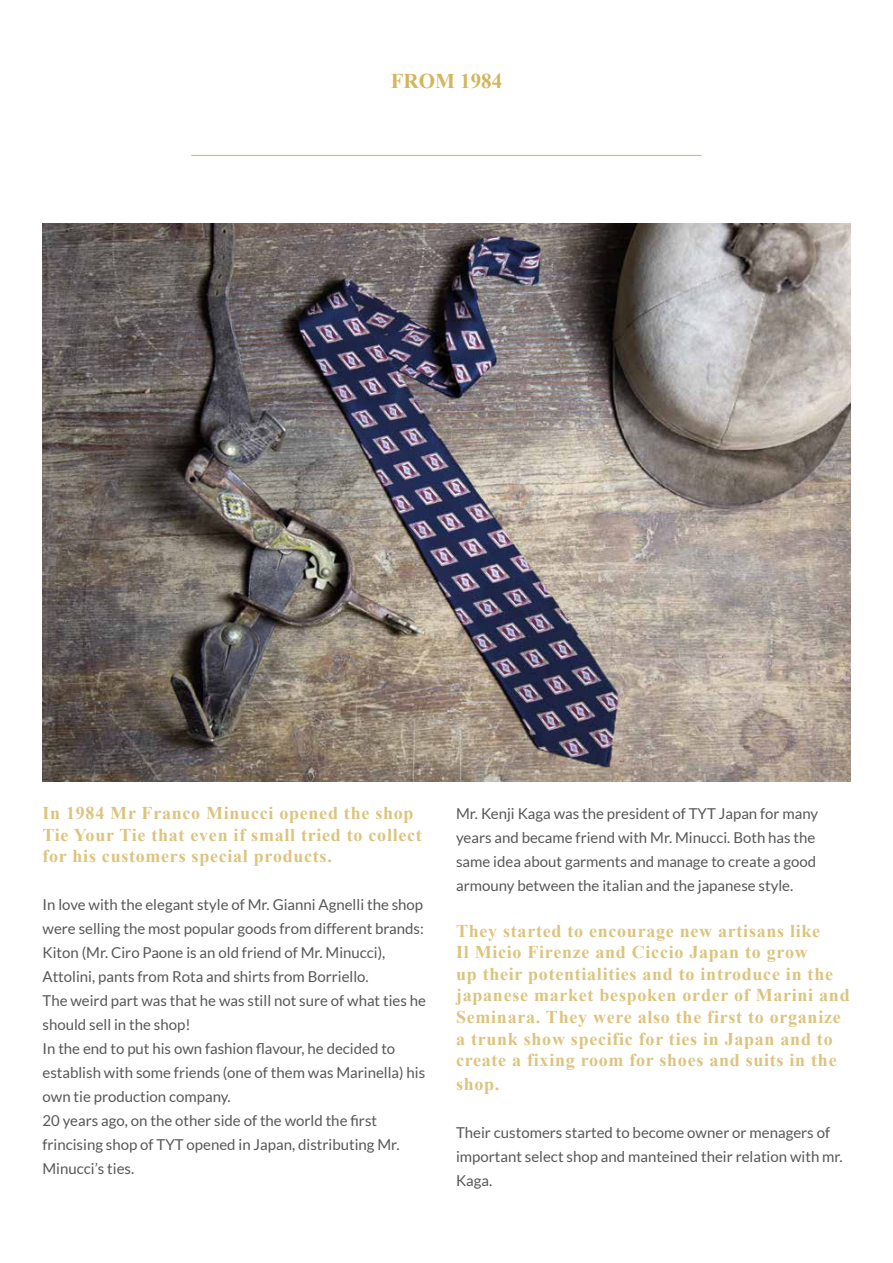
<style>
.page{position:relative;width:893px;height:1263px;background:#fff}
.page>*{position:absolute;margin:0;border:0;box-sizing:border-box;transform-origin:0 0}
.t1{font:700 21px "Times New Roman";color:#d4b55e}
.t2{font:700 18px/21.6px "Times New Roman";letter-spacing:.04em;color:#dcc47e}
.t3{font:15px/24px "Lato";color:#575756}
</style>
<div class="page">
<hr style="left:191px;top:155px;width:511px;height:1px;background:#d4b55e">
<img style="left:42px;top:223px;width:809px;height:558px">
<h1 class="t1" style="left:391px;top:66px;width:113px">FROM 1984</h1>
<p class="t2" style="left:43px;top:802px;width:381px">In 1984 Mr Franco Minucci opened the shop<br>Tie Your Tie that even if small tried to collect for his customers special products.</p>
<p class="t3" style="left:43px;top:893px;width:385px">In love with the elegant style of Mr. Gianni Agnelli the shop were selling the most popular goods from different brands:<br>Kiton (Mr. Ciro Paone is an old friend of Mr. Minucci), Attolini, pants from Rota and shirts from Borriello.<br>The weird part was that he was still not sure of what ties he should sell in the shop!<br>In the end to put his own fashion flavour, he decided to establish with some friends (one of them was Marinella) his own tie production company.<br>20 years ago, on the other side of the world the first frincising shop of TYT opened in Japan, distributing Mr.<br>Minucci’s ties.</p>
<p class="t3" style="left:456px;top:801px;width:364px">Mr. Kenji Kaga was the president of TYT Japan for many years and became friend with Mr. Minucci. Both has the same idea about garments and manage to create a good armouny between the italian and the japanese style.</p>
<p class="t2" style="left:456px;top:919px;width:395px">They started to encourage new artisans like<br>Il Micio Firenze and Ciccio Japan to grow<br>up their potentialities and to introduce in the japanese market bespoken order of Marini and Seminara. They were also the first to organize a trunk show specific for ties in Japan and to create a fixing room for shoes and suits in the</p>
<p class="t2" style="left:456px;top:1073px;width:45px">shop.</p>
<p class="t3" style="left:456px;top:1121px;width:388px">Their customers started to become owner or menagers of important select shop and manteined their relation with mr.<br>Kaga.</p>
</div>
